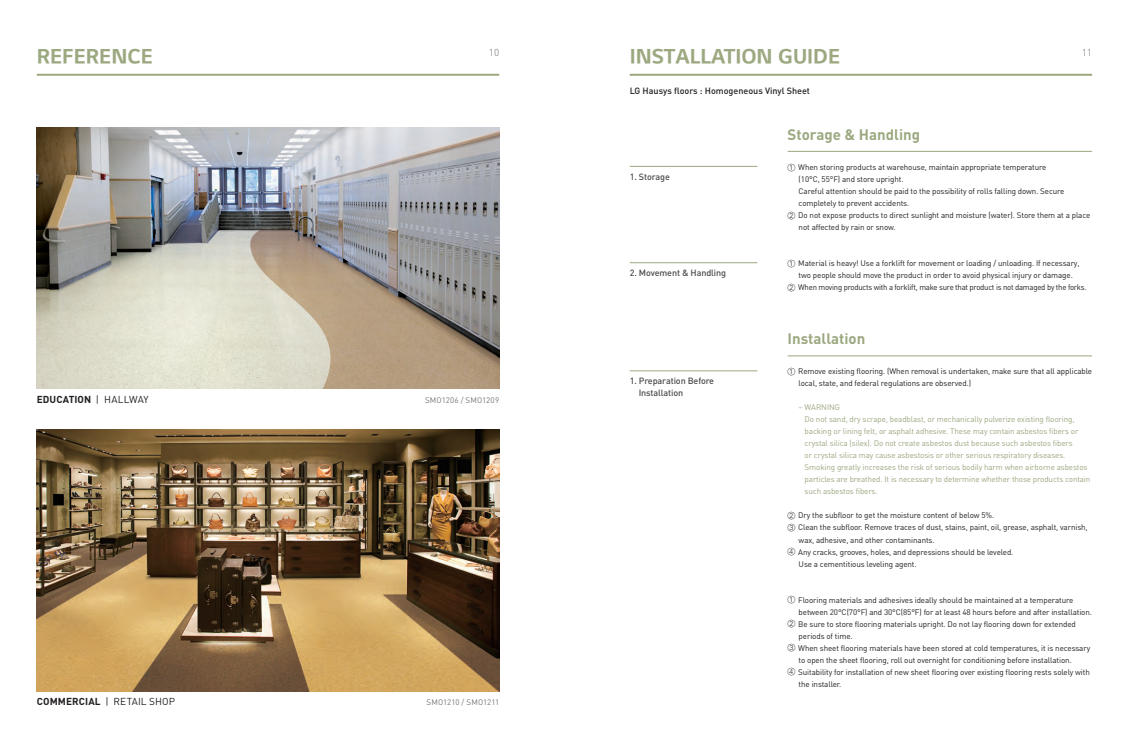
<style>
.page{position:relative;width:1129px;height:749px;background:#fff}
.page>*{position:absolute;margin:0;border:0;box-sizing:border-box;transform-origin:0 0}
.t1{font:20px "LG Sm Vaotf B";color:#9ba880}
.t2{font:700 15px "DIN";color:#9ba880}
.t3{font:10px "DIN";letter-spacing:.005em;color:#231f20}
.t4{font:700 10px "DIN";letter-spacing:.005em;color:#231f20}
.t5{font:10px "DIN";color:#939598}
.t6{font:500 9px/12px "DIN";letter-spacing:-.01em;color:#4b4c4d}
.t7{font:500 9px "DIN";color:#231f20}
.t8{font:8px/12px "DIN";letter-spacing:-.01em;color:#231f20}
.t9{font:8px/12px "DIN";letter-spacing:-.01em;color:#9ba880}
.t10{font:8px "DIN";letter-spacing:-.03em;color:#231f20}
.t11{font:8px "DIN";letter-spacing:.01em;color:#76787b}
.s1{font-weight:400}
.s2{font-weight:700}
.s3{font-family:"SM3 J Gothic 03"}
</style>
<div class="page">
<img style="left:37px;top:430px;width:462px;height:260px">
<hr style="left:37px;top:74px;width:462px;height:2px;background:#9ba880">
<hr style="left:629px;top:166px;width:128px;height:1px;background:#9ba880">
<hr style="left:629px;top:262px;width:128px;height:1px;background:#9ba880">
<hr style="left:629px;top:370px;width:128px;height:1px;background:#9ba880">
<hr style="left:629px;top:74px;width:462px;height:2px;background:#9ba880">
<hr style="left:787px;top:151px;width:304px;height:1px;background:#9ba880">
<hr style="left:787px;top:355px;width:304px;height:1px;background:#9ba880">
<img style="left:37px;top:128px;width:462px;height:260px">
<p class="t1" style="left:37px;top:47px;width:118px">REFERENCE</p>
<p class="t5" style="left:488px;top:46px;width:12px">10</p>
<p class="t4" style="left:37px;top:392px;width:113px">EDUCATION <span class="s1">| HALLWAY</span></p>
<p class="t3" style="left:37px;top:695px;width:140px"><span class="s2">COMMERCIAL</span> | RETAIL SHOP</p>
<p class="t11" style="left:425px;top:395px;width:76px">SMO1206 / SMO1209</p>
<p class="t11" style="left:426px;top:697px;width:74px">SMO1210 / SMO1211</p>
<p class="t1" style="left:629px;top:47px;width:212px">INSTALLATION GUIDE</p>
<p class="t5" style="left:1081px;top:46px;width:12px">11</p>
<p class="t7" style="left:629px;top:85px;width:182px">LG Hausys floors : Homogeneous Vinyl Sheet</p>
<p class="t6" style="left:629px;top:170px;width:42px">1. Storage</p>
<p class="t6" style="left:629px;top:266px;width:98px">2. Movement &amp; Handling</p>
<p class="t6" style="left:638px;top:374px;width:77px;text-indent:-9px">1. Preparation Before<br>Installation</p>
<p class="t2" style="left:787px;top:125px;width:134px">Storage &amp; Handling</p>
<p class="t8" style="left:787px;top:161px;width:260px"><span class="s3">①</span> When storing products at warehouse, maintain appropriate temperature</p>
<p class="t8" style="left:798px;top:173px;width:106px">(10°C, 55°F) and store upright.</p>
<p class="t8" style="left:798px;top:185px;width:267px">Careful attention should be paid to the possibility of rolls falling down. Secure completely to prevent accidents.</p>
<p class="t8" style="left:798px;top:209px;width:293px;text-indent:-11px"><span class="s3">②</span> Do not expose products to direct sunlight and moisture (water). Store them at a place not affected by rain or snow.</p>
<p class="t8" style="left:787px;top:257px;width:293px;text-align:center"><span class="s3">①</span> Material is heavy! Use a forklift for movement or loading / unloading. If necessary, two people should move the product in order to avoid physical injury or damage.</p>
<p class="t10" style="left:787px;top:282px;width:300px"><span class="s3">②</span> When moving products with a forklift, make sure that product is not damaged by the forks.</p>
<p class="t2" style="left:787px;top:329px;width:79px">Installation</p>
<p class="t8" style="left:787px;top:365px;width:306px"><span class="s3">①</span> Remove existing flooring. (When removal is undertaken, make sure that all applicable</p>
<p class="t8" style="left:798px;top:377px;width:174px">local, state, and federal regulations are observed.)</p>
<p class="t9" style="left:798px;top:401px;width:43px">– WARNING</p>
<p class="t9" style="left:804px;top:413px;width:287px">Do not sand, dry scrape, beadblast, or mechanically pulverize existing flooring, backing or lining felt, or asphalt adhesive. These may contain asbestos fibers or crystal silica (silex). Do not create asbestos dust because such asbestos fibers<br>or crystal silica may cause asbestosis or other serious respiratory diseases.<br>Smoking greatly increases the risk of serious bodily harm when airborne asbestos particles are breathed. It is necessary to determine whether those products contain such asbestos fibers.</p>
<p class="t8" style="left:787px;top:509px;width:208px"><span class="s3">②</span> Dry the subfloor to get the moisture content of below 5%.</p>
<p class="t8" style="left:798px;top:521px;width:290px;text-indent:-11px"><span class="s3">③</span> Clean the subfloor. Remove traces of dust, stains, paint, oil, grease, asphalt, varnish, wax, adhesive, and other contaminants.</p>
<p class="t8" style="left:787px;top:545px;width:227px"><span class="s3">④</span> Any cracks, grooves, holes, and depressions should be leveled.</p>
<p class="t8" style="left:798px;top:557px;width:119px">Use a cementitious leveling agent.</p>
<p class="t8" style="left:798px;top:593px;width:295px;text-indent:-11px"><span class="s3">①</span> Flooring materials and adhesives ideally should be maintained at a temperature between 20°C(70°F) and 30°C(85°F) for at least 48 hours before and after installation.</p>
<p class="t8" style="left:798px;top:617px;width:279px;text-indent:-11px"><span class="s3">②</span> Be sure to store flooring materials upright. Do not lay flooring down for extended periods of time.</p>
<p class="t8" style="left:798px;top:641px;width:293px;text-indent:-11px"><span class="s3">③</span> When sheet flooring materials have been stored at cold temperatures, it is necessary to open the sheet flooring, roll out overnight for conditioning before installation.</p>
<p class="t8" style="left:798px;top:665px;width:293px;text-indent:-11px"><span class="s3">④</span> Suitability for installation of new sheet flooring over existing flooring rests solely with the installer.</p>
</div>
